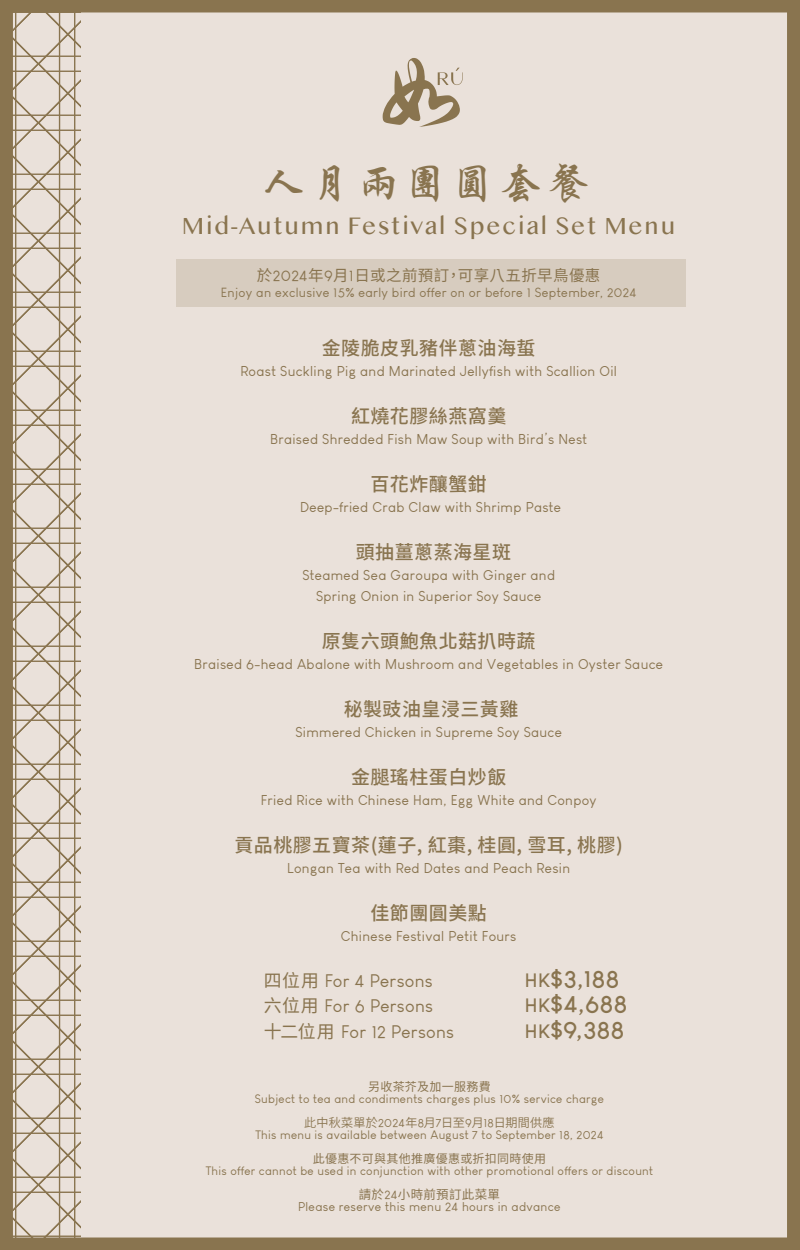
<style>
.page{position:relative;width:800px;height:1250px;background:#eae1da}
.page>*{position:absolute;margin:0;border:0;box-sizing:border-box;transform-origin:0 0}
.t1{font:700 44px "C Xing Kai HK";letter-spacing:.075em;color:#89744f}
.t2{font:25px "Gurmukhi MN";letter-spacing:.05em;color:#89744f}
.t3{font:700 23.5px "Louis George Cafe";letter-spacing:.02em;color:#89744f}
.t4{font:500 19px "Noto Sans CJ Ktc";letter-spacing:.025em;color:#89744f}
.t5{font:17.85px "Louis George Cafe";letter-spacing:.015em;color:#89744f}
.t6{font:15.5px "Noto Sans CJ Ktc";letter-spacing:.025em;color:#89744f}
.t7{font:14px/21px "Louis George Cafe";letter-spacing:.025em;color:#89744f;text-align:center}
.t8{font:13px "Louis George Cafe";letter-spacing:.025em;color:#89744f}
.t9{font:12.5px "Louis George Cafe";letter-spacing:.025em;color:#89744f}
.t10{font:12.5px "Noto Sans CJ Ktc";letter-spacing:.025em;color:#89744f}
.t11{font:12px "Louis George Cafe";letter-spacing:.025em;color:#89744f}
.t12{font:12px "Noto Sans CJ Ktc";letter-spacing:.025em;color:#89744f}
.t13{font:12px "Koz Go Pr 6 N";letter-spacing:.025em;color:#89744f}
.s1{font-family:"Louis George Cafe"}
.s2{font-family:"Noto Sans CJ Ktc"}
.s3{font-size:19px}
</style>
<div class="page">
<svg style="left:3px;top:0;width:78px;height:1250px;fill:#eae1da"></svg>
<div style="left:176px;top:259px;width:510px;height:48px;background:#d7ccbf"></div>
<svg style="left:383px;top:58px;width:80px;height:69px"></svg>
<h1 class="t1" style="left:262px;top:153px;width:329px">人月兩團圓套餐</h1>
<h2 class="t2" style="left:182px;top:209px;width:495px">Mid-Autumn Festival Special Set Menu</h2>
<p class="t6" style="left:257px;top:266px;width:345px">於<span class="s1">2024</span>年<span class="s1">9</span>月<span class="s1">1</span>日或之前預訂，可享八五折早鳥優惠</p>
<p class="t8" style="left:221px;top:285px;width:417px">Enjoy an exclusive 15% early bird offer on or before 1 September, 2024</p>
<h3 class="t4" style="left:322px;top:337px;width:215px">金陵脆皮乳豬伴蔥油海蜇</h3>
<p class="t7" style="left:240px;top:361px;width:378px">Roast Suckling Pig and Marinated Jellyfish with Scallion Oil</p>
<h3 class="t4" style="left:351px;top:405px;width:157px">紅燒花膠絲燕窩羹</h3>
<p class="t7" style="left:270px;top:429px;width:319px">Braised Shredded Fish Maw Soup with Bird’s Nest</p>
<h3 class="t4" style="left:371px;top:473px;width:118px">百花炸釀蟹鉗</h3>
<p class="t7" style="left:300px;top:497px;width:263px">Deep-fried Crab Claw with Shrimp Paste</p>
<h3 class="t4" style="left:356px;top:541px;width:157px">頭抽薑蔥蒸海星斑</h3>
<p class="t7" style="left:302px;top:565px;width:254px">Steamed Sea Garoupa with Ginger and<br>Spring Onion in Superior Soy Sauce</p>
<h3 class="t4" style="left:322px;top:631px;width:215px">原隻六頭鮑魚北菇扒時蔬</h3>
<p class="t7" style="left:194px;top:654px;width:470px">Braised 6-head Abalone with Mushroom and Vegetables in Oyster Sauce</p>
<h3 class="t4" style="left:344px;top:699px;width:176px">秘製豉油皇浸三黃雞</h3>
<p class="t7" style="left:295px;top:722px;width:268px">Simmered Chicken in Supreme Soy Sauce</p>
<h3 class="t4" style="left:351px;top:767px;width:157px">金腿瑤柱蛋白炒飯</h3>
<p class="t7" style="left:261px;top:790px;width:337px">Fried Rice with Chinese Ham, Egg White and Conpoy</p>
<h3 class="t4" style="left:234px;top:835px;width:390px">貢品桃膠五寶茶(蓮子, 紅棗, 桂圓, 雪耳, 桃膠)</h3>
<p class="t7" style="left:287px;top:858px;width:285px">Longan Tea with Red Dates and Peach Resin</p>
<h3 class="t4" style="left:371px;top:903px;width:118px">佳節團圓美點</h3>
<p class="t7" style="left:341px;top:926px;width:177px">Chinese Festival Petit Fours</p>
<p class="t5" style="left:264px;top:970px;width:170px"><span class="s2">四位用</span> For 4 Persons</p>
<h3 class="t3" style="left:525px;top:963px;width:96px"><span class="s3">HK</span>$3,188</h3>
<p class="t5" style="left:264px;top:995px;width:171px"><span class="s2">六位用</span> For 6 Persons</p>
<h3 class="t3" style="left:525px;top:989px;width:104px"><span class="s3">HK</span>$4,688</h3>
<p class="t5" style="left:264px;top:1021px;width:192px"><span class="s2">十二位用</span> For 12 Persons</p>
<h3 class="t3" style="left:525px;top:1014px;width:101px"><span class="s3">HK</span>$9,388</h3>
<p class="t12" style="left:368px;top:1080px;width:124px">另收茶芥及加一服務費</p>
<p class="t11" style="left:255px;top:1092px;width:351px">Subject to tea and condiments charges plus 10% service charge</p>
<p class="t13" style="left:304px;top:1116px;width:252px">此中秋菜單於<span class="s1">2024</span>年<span class="s1">8</span>月<span class="s1">7</span>日至<span class="s1">9</span>月<span class="s1">18</span>日期間供應</p>
<p class="t11" style="left:255px;top:1128px;width:350px">This menu is available between August 7 to September 18, 2024</p>
<p class="t12" style="left:313px;top:1152px;width:235px">此優惠不可與其他推廣優惠或折扣同時使用</p>
<p class="t11" style="left:206px;top:1164px;width:449px">This offer cannot be used in conjunction with other promotional offers or discount</p>
<p class="t10" style="left:359px;top:1188px;width:143px">請於<span class="s1">24</span>小時前預訂此菜單</p>
<p class="t9" style="left:298px;top:1199px;width:264px">Please reserve this menu 24 hours in advance</p>
</div>
